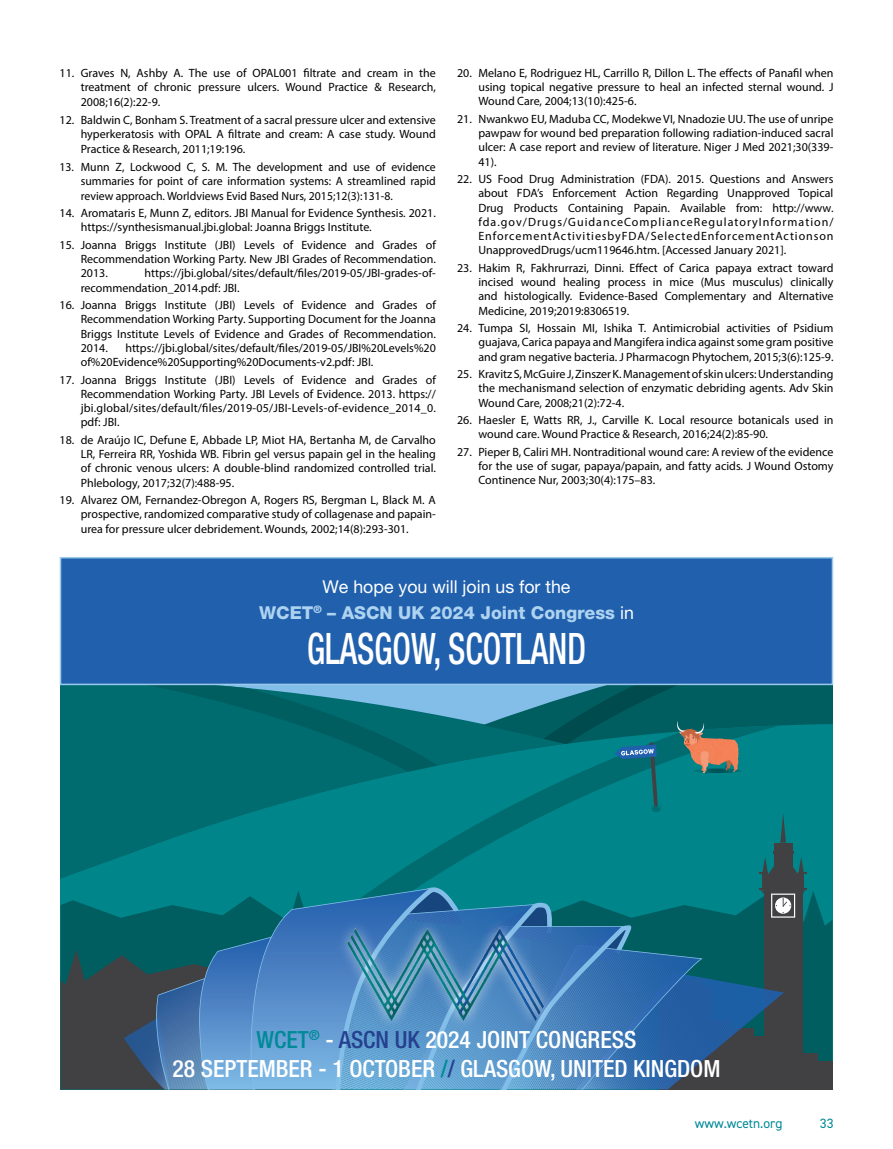
<style>
.page{position:relative;width:893px;height:1149px;background:#fff}
.page>*{position:absolute;margin:0;border:0;box-sizing:border-box;transform-origin:0 0}
.t1{font:500 condensed 43.35px "Helvetica Neue LT Pro";color:#fff;scale:.77 1}
.t2{font:500 condensed 23.7px/28.3px "Helvetica Neue LT Pro";color:#fff;text-align:center}
.t3{font:800 17.7px/25.7px "Helvetica Neue LT Pro";color:#aed3f0;text-align:center}
.t4{font:13.5px "DIN2014";color:#008a97}
.t5{font:12px/14.2px "Myriad Pro";color:#000;text-align:justify}
.s1{font-weight:400;color:#fff}
.s2{color:#008a97}
.s3{color:#25408f}
</style>
<div class="page">
<svg style="left:61px;top:685px;width:421px;height:38px;background:#308a9b"></svg>
<svg style="left:124px;top:685px;width:315px;height:38px;background:#207d89"></svg>
<svg style="left:61px;top:723px;width:771px;height:167px;background:#007175"></svg>
<svg style="left:356px;top:725px;width:418px;height:127px;background:#007b7f"></svg>
<svg style="left:807px;top:890px;width:25px;height:171px;background:#006266"></svg>
<div style="left:774px;top:842px;width:18px;height:35px;background:#414042"></div>
<hr style="left:773px;top:850px;width:20px;height:3px;background:#414042">
<div style="left:791px;top:1052px;width:27px;height:37px;background:#414042"></div>
<div style="left:812px;top:1061px;width:20px;height:28px;background:#414042"></div>
<svg style="left:482px;top:685px;width:350px;height:157px;background:#0d797e"></svg>
<div style="left:61px;top:557px;width:771px;height:127px;background:#2060ad"></div>
<div style="left:60px;top:556px;width:773px;height:129px;border:2px solid #9acaed"></div>
<svg style="left:61px;top:852px;width:746px;height:237px;background:#2b738f"></svg>
<div style="left:328px;top:923px;width:235px;height:106px;background:#000;opacity:.5"></div>
<p class="t5" style="left:81px;top:66px;width:357px;text-indent:-21px">11. Graves N, Ashby A. The use of OPAL001 filtrate and cream in the treatment of chronic pressure ulcers. Wound Practice &amp; Research, 2008;16(2):22-9.</p>
<p class="t5" style="left:81px;top:113px;width:357px;text-indent:-21px">12. Baldwin C, Bonham S. Treatment of a sacral pressure ulcer and extensive hyperkeratosis with OPAL A filtrate and cream: A case study. Wound Practice &amp; Research, 2011;19:196.</p>
<p class="t5" style="left:81px;top:160px;width:357px;text-indent:-21px">13. Munn Z, Lockwood C, S. M. The development and use of evidence summaries for point of care information systems: A streamlined rapid review approach. Worldviews Evid Based Nurs, 2015;12(3):131-8.</p>
<p class="t5" style="left:81px;top:206px;width:357px;text-indent:-21px">14. Aromataris E, Munn Z, editors. JBI Manual for Evidence Synthesis. 2021. https://synthesismanual.jbi.global: Joanna Briggs Institute.</p>
<p class="t5" style="left:81px;top:237px;width:357px;text-indent:-21px">15. Joanna Briggs Institute (JBI) Levels of Evidence and Grades of Recommendation Working Party. New JBI Grades of Recommendation.<br>2013.</p>
<p class="t5" style="left:81px;top:266px;width:357px;text-indent:64px">https://jbi.global/sites/default/files/2019-05/JBI-grades-of&shy;recommendation_2014.pdf: JBI.</p>
<p class="t5" style="left:81px;top:297px;width:357px;text-indent:-21px">16. Joanna Briggs Institute (JBI) Levels of Evidence and Grades of Recommendation Working Party. Supporting Document for the Joanna Briggs Institute Levels of Evidence and Grades of Recommendation.<br>2014.</p>
<p class="t5" style="left:81px;top:340px;width:357px;text-indent:45px">https://jbi.global/sites/default/files/2019-05/JBI%20Levels%20 of%20Evidence%20Supporting%20Documents-v2.pdf: JBI.</p>
<p class="t5" style="left:81px;top:372px;width:357px;text-indent:-21px">17. Joanna Briggs Institute (JBI) Levels of Evidence and Grades of Recommendation Working Party. JBI Levels of Evidence. 2013. https:// jbi.global/sites/default/files/2019-05/JBI-Levels-of-evidence_2014_0. pdf: JBI.</p>
<p class="t5" style="left:81px;top:432px;width:357px;text-indent:-21px">18. de Araújo IC, Defune E, Abbade LP, Miot HA, Bertanha M, de Carvalho LR, Ferreira RR, Yoshida WB. Fibrin gel versus papain gel in the healing of chronic venous ulcers: A double-blind randomized controlled trial.<br>Phlebology, 2017;32(7):488-95.</p>
<p class="t5" style="left:81px;top:492px;width:357px;text-indent:-21px">19. Alvarez OM, Fernandez-Obregon A, Rogers RS, Bergman L, Black M. A prospective, randomized comparative study of collagenase and papain&shy;urea for pressure ulcer debridement. Wounds, 2002;14(8):293-301.</p>
<p class="t5" style="left:478px;top:66px;width:357px;text-indent:-21px">20. Melano E, Rodriguez HL, Carrillo R, Dillon L. The effects of Panafil when using topical negative pressure to heal an infected sternal wound. J Wound Care, 2004;13(10):425-6.</p>
<p class="t5" style="left:478px;top:112px;width:357px;text-indent:-21px">21. Nwankwo EU, Maduba CC, Modekwe VI, Nnadozie UU. The use of unripe pawpaw for wound bed preparation following radiation-induced sacral ulcer: A case report and review of literature. Niger J Med 2021;30(339- 41).</p>
<p class="t5" style="left:478px;top:172px;width:357px;text-indent:-21px">22. US Food Drug Administration (FDA). 2015. Questions and Answers about FDA’s Enforcement Action Regarding Unapproved Topical Drug Products Containing Papain. Available from: http://www. fda.gov/Drugs/GuidanceComplianceRegulatoryInformation/ EnforcementActivitiesbyFDA/SelectedEnforcementActionson UnapprovedDrugs/ucm119646.htm. [Accessed January 2021].</p>
<p class="t5" style="left:478px;top:260px;width:357px;text-indent:-21px">23. Hakim R, Fakhrurrazi, Dinni. Effect of Carica papaya extract toward incised wound healing process in mice (Mus musculus) clinically and histologically. Evidence-Based Complementary and Alternative Medicine, 2019;2019:8306519.</p>
<p class="t5" style="left:478px;top:321px;width:357px;text-indent:-21px">24. Tumpa SI, Hossain MI, Ishika T. Antimicrobial activities of Psidium guajava, Carica papaya and Mangifera indica against some gram positive and gram negative bacteria. J Pharmacogn Phytochem, 2015;3(6):125-9.</p>
<p class="t5" style="left:478px;top:366px;width:357px;text-indent:-21px">25. Kravitz S, McGuire J, Zinszer K. Management of skin ulcers: Understanding the mechanismand selection of enzymatic debriding agents. Adv Skin Wound Care, 2008;21(2):72-4.</p>
<p class="t5" style="left:478px;top:412px;width:357px;text-indent:-21px">26. Haesler E, Watts RR, J., Carville K. Local resource botanicals used in wound care. Wound Practice &amp; Research, 2016;24(2):85-90.</p>
<p class="t5" style="left:478px;top:444px;width:357px;text-indent:-21px">27. Pieper B, Caliri MH. Nontraditional wound care: A review of the evidence for the use of sugar, papaya/papain, and fatty acids. J Wound Ostomy Continence Nur, 2003;30(4):175–83.</p>
<h3 class="t3" style="left:259px;top:573px;width:376px"><span class="s1">We hope you will join us for the<br></span>WCET<sup>®</sup> – ASCN UK 2024 Joint Congress <span class="s1">in</span></h3>
<h1 class="t1" style="left:307px;top:622px;width:364px">GLASGOW, SCOTLAND</h1>
<h2 class="t2" style="left:172px;top:1024px;width:550px"><span class="s2">WCET</span><sup>®</sup> - <span class="s3">ASCN UK</span> 2024 JOINT CONGRESS<br>28 SEPTEMBER - 1 OCTOBER <span class="s2">/</span><span class="s3">/</span> GLASGOW, UNITED KINGDOM</h2>
<p class="t4" style="left:695px;top:1114px;width:89px">www.wcetn.org</p>
<p class="t4" style="left:820px;top:1114px;width:15px">33</p>
</div>
